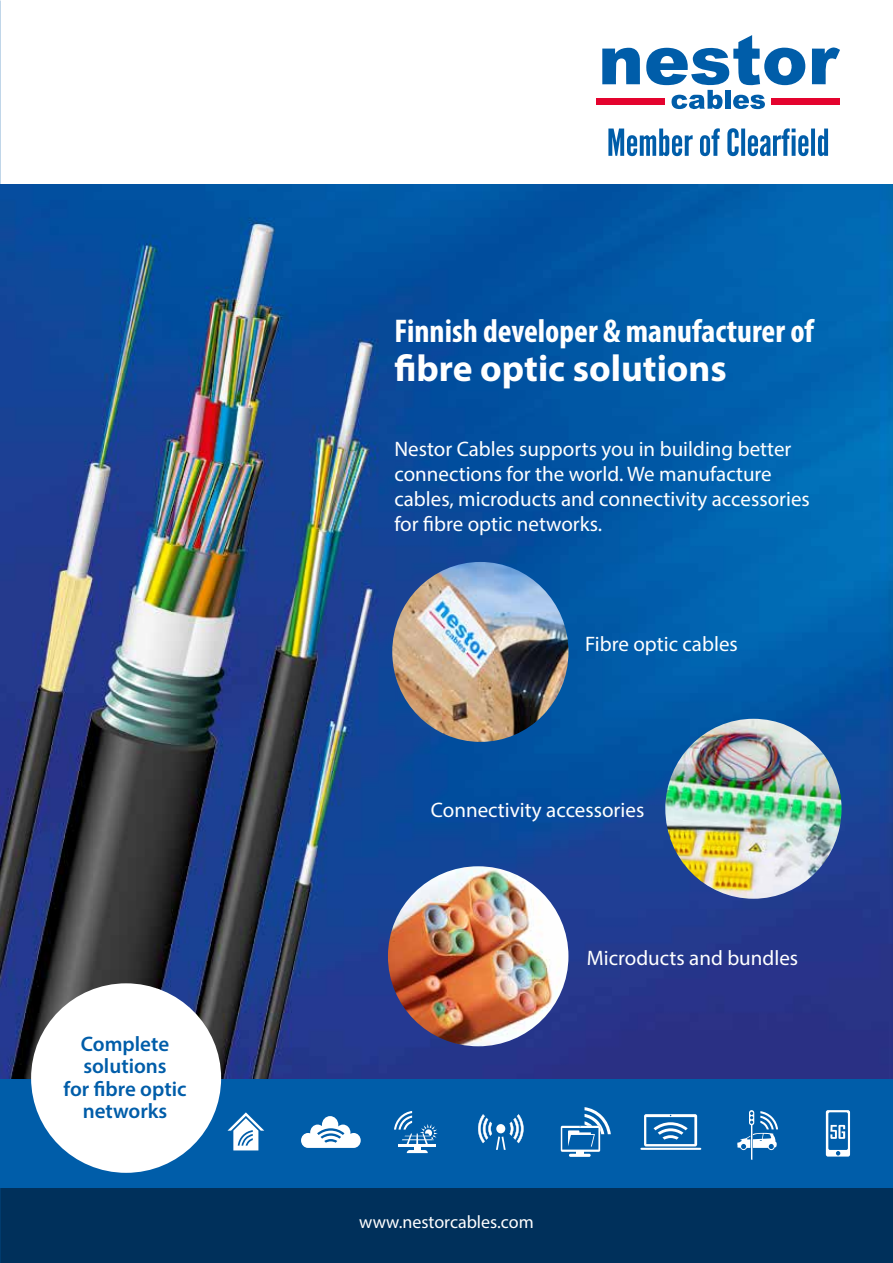
<style>
.page{position:relative;width:893px;height:1263px;background:#fff}
.page>*{position:absolute;margin:0;border:0;box-sizing:border-box;transform-origin:0 0}
.t1{font:700 37.5px "Myriad Pro";color:#fff}
.t2{font:700 condensed 33px "Myriad Pro";color:#fff}
.t3{font:21px/25.2px "Myriad Pro";color:#fff}
.t4{font:600 21px/22.5px "Myriad Pro";color:#005da9;text-align:center}
.t5{font:18px "Myriad Pro";color:#fff}
</style>
<div class="page">
<div style="left:0;top:1046px;width:893px;height:217px;background:#005da9"></div>
<div style="left:0;top:1188px;width:893px;height:75px;background:#00305b"></div>
<img style="left:0;top:185px;width:893px;height:893px">
<img style="left:392px;top:562px;width:176px;height:180px">
<img style="left:665px;top:719px;width:176px;height:180px">
<svg style="left:301px;top:1116px;width:60px;height:32px"></svg>
<svg style="left:478px;top:1114px;width:46px;height:36px"></svg>
<svg style="left:644px;top:1114px;width:53px;height:32px"></svg>
<hr style="left:640px;top:1148px;width:61px;height:2px;background:#fff">
<svg style="left:394px;top:1111px;width:44px;height:42px"></svg>
<svg style="left:227px;top:1112px;width:37px;height:38px"></svg>
<hr style="left:569px;top:1154px;width:22px;height:3px;background:#fff;border-radius:2px">
<svg style="left:561px;top:1107px;width:50px;height:48px"></svg>
<svg style="left:826px;top:1110px;width:24px;height:46px"></svg>
<svg style="left:737px;top:1110px;width:41px;height:50px"></svg>
<div style="left:31px;top:983px;width:190px;height:190px;background:#fff;border-radius:50%"></div>
<img style="left:388px;top:866px;width:180px;height:180px;border-radius:90px">
<svg style="left:812px;top:47px;width:28px;height:37px"></svg>
<svg style="left:602px;top:35px;width:203px;height:74px"></svg>
<div style="left:772px;top:99px;width:68px;height:6px;background:#e4032e"></div>
<div style="left:596px;top:99px;width:69px;height:6px;background:#e4032e"></div>
<svg style="left:608px;top:128px;width:220px;height:28px"></svg>
<p class="t4" style="left:64px;top:1032px;width:124px">Complete solutions<br>for fibre optic networks</p>
<h2 class="t2" style="left:394px;top:310px;width:421px">Finnish developer &amp; manufacturer of</h2>
<h1 class="t1" style="left:394px;top:344px;width:334px">fibre optic solutions</h1>
<p class="t3" style="left:394px;top:435px;width:417px">Nestor Cables supports you in building better connections for the world. We manufacture cables, microducts and connectivity accessories for fibre optic networks.</p>
<p class="t3" style="left:585px;top:631px;width:154px">Fibre optic cables</p>
<p class="t3" style="left:431px;top:797px;width:215px">Connectivity accessories</p>
<p class="t3" style="left:587px;top:944px;width:213px">Microducts and bundles</p>
<p class="t5" style="left:359px;top:1210px;width:176px">www.nestorcables.com</p>
</div>
